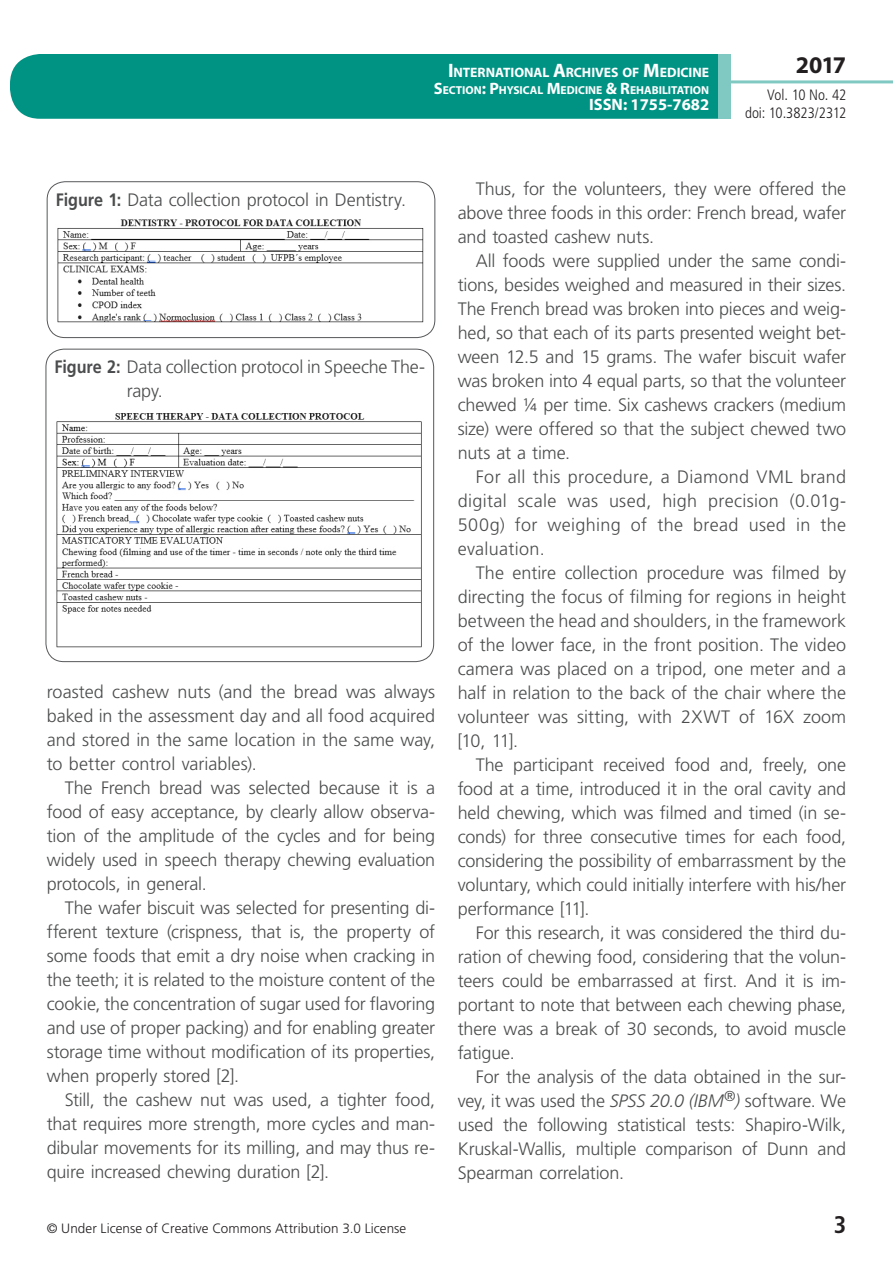
<style>
.page{position:relative;width:893px;height:1263px;background:#fff}
.page>*{position:absolute;margin:0;border:0;box-sizing:border-box;transform-origin:0 0}
.t1{font:700 24px "Myriad Pro";color:#231f20}
.t2{font:700 condensed 24px "Frutiger LT Std";color:#231f20}
.t3{font:300 18px/24px "Frutiger LT Std";letter-spacing:-.01em;color:#4b4c4d;text-align:justify}
.t4{font:700 16.5px "Myriad Pro";color:#fff}
.t5{font:300 condensed 15px/18px "Frutiger LT Std";letter-spacing:-.005em;color:#231f20;text-align:right}
.t6{font:700 13.65px "Myriad Pro";letter-spacing:-.005em;color:#fff}
.t7{font:300 13.5px "Frutiger LT Std";letter-spacing:.005em;color:#231f20}
.t8{font:700 11.55px "Myriad Pro";color:#fff}
.s1{font-size:19.5px}
.s2{font-size:16.5px}
.s3{font-weight:700}
.s4{font-style:italic}
</style>
<div class="page">
<div style="left:10px;top:54px;width:775px;height:65px;background:#009384;border-radius:30px"></div>
<div style="left:732px;top:0;width:161px;height:157px;background:#fff"></div>
<hr style="left:730px;top:80px;width:163px;height:3px;background:#80c9c2">
<div style="left:718px;top:54px;width:13px;height:65px;background:#80c9c2"></div>
<div style="left:47px;top:181px;width:388px;height:157px;border:1px solid #57585a;border-radius:18px"></div>
<img style="left:57px;top:219px;width:367px;height:104px">
<div style="left:46px;top:349px;width:388px;height:313px;border:1px solid #57585a;border-radius:18px"></div>
<img style="left:56px;top:413px;width:366px;height:235px">
<p class="t6" style="left:448px;top:64px;width:263px"><span class="s1">I</span>NTERNATIONAL <span class="s1">A</span>RCHIVES OF <span class="s1">M</span>EDICINE</p>
<p class="t8" style="left:434px;top:82px;width:277px"><span class="s2">S</span>ECTION<span class="s2">: P</span>HYSICAL <span class="s2">M</span>EDICINE <span class="s2">&amp; R</span>EHABILITATION</p>
<p class="t4" style="left:589px;top:94px;width:122px">ISSN: 1755-7682</p>
<h1 class="t1" style="left:796px;top:49px;width:52px">2017</h1>
<p class="t5" style="left:745px;top:86px;width:103px">Vol. 10 No. 42 doi: 10.3823/2312</p>
<p class="t3" style="left:56px;top:188px;width:352px"><span class="s3">Figure 1:</span> Data collection protocol in Dentistry.</p>
<p class="t3" style="left:127px;top:355px;width:300px;text-indent:-72px"><span class="s3">Figure 2:</span> Data collection protocol in Speeche The&shy;rapy.</p>
<p class="t3" style="left:47px;top:680px;width:390px">roasted cashew nuts (and the bread was always baked in the assessment day and all food acquired and stored in the same location in the same way, to better control variables).</p>
<p class="t3" style="left:47px;top:776px;width:390px;text-indent:18px">The French bread was selected because it is a food of easy acceptance, by clearly allow observa&shy;tion of the amplitude of the cycles and for being widely used in speech therapy chewing evaluation protocols, in general.</p>
<p class="t3" style="left:47px;top:896px;width:390px;text-indent:18px">The wafer biscuit was selected for presenting di&shy;fferent texture (crispness, that is, the property of some foods that emit a dry noise when cracking in the teeth; it is related to the moisture content of the cookie, the concentration of sugar used for flavoring and use of proper packing) and for enabling greater storage time without modification of its properties, when properly stored [2].</p>
<p class="t3" style="left:47px;top:1088px;width:390px;text-indent:18px">Still, the cashew nut was used, a tighter food, that requires more strength, more cycles and man&shy;dibular movements for its milling, and may thus re&shy;quire increased chewing duration [2].</p>
<p class="t3" style="left:458px;top:177px;width:390px;text-indent:18px">Thus, for the volunteers, they were offered the above three foods in this order: French bread, wafer and toasted cashew nuts.</p>
<p class="t3" style="left:458px;top:249px;width:390px;text-indent:18px">All foods were supplied under the same condi&shy;tions, besides weighed and measured in their sizes.<br>The French bread was broken into pieces and weig&shy;hed, so that each of its parts presented weight bet&shy;ween 12.5 and 15 grams. The wafer biscuit wafer was broken into 4 equal parts, so that the volunteer chewed ¼ per time. Six cashews crackers (medium size) were offered so that the subject chewed two nuts at a time.</p>
<p class="t3" style="left:458px;top:465px;width:390px;text-indent:18px">For all this procedure, a Diamond VML brand digital scale was used, high precision (0.01g-500g) for weighing of the bread used in the evaluation.</p>
<p class="t3" style="left:458px;top:561px;width:390px;text-indent:18px">The entire collection procedure was filmed by directing the focus of filming for regions in height between the head and shoulders, in the framework of the lower face, in the front position. The video camera was placed on a tripod, one meter and a half in relation to the back of the chair where the volunteer was sitting, with 2XWT of 16X zoom [10, 11].</p>
<p class="t3" style="left:458px;top:753px;width:390px;text-indent:18px">The participant received food and, freely, one food at a time, introduced it in the oral cavity and held chewing, which was filmed and timed (in se&shy;conds) for three consecutive times for each food, considering the possibility of embarrassment by the voluntary, which could initially interfere with his/her performance [11].</p>
<p class="t3" style="left:458px;top:921px;width:390px;text-indent:18px">For this research, it was considered the third du&shy;ration of chewing food, considering that the volun&shy;teers could be embarrassed at first. And it is im&shy;portant to note that between each chewing phase, there was a break of 30 seconds, to avoid muscle fatigue.</p>
<p class="t3" style="left:458px;top:1064px;width:390px;text-indent:18px">For the analysis of the data obtained in the sur&shy;vey, it was used the <span class="s4">SPSS 20.0 (IBM</span><sup>®</sup><span class="s4">)</span> software. We used the following statistical tests: Shapiro-Wilk, Kruskal-Wallis, multiple comparison of Dunn and Spearman correlation.</p>
<p class="t7" style="left:47px;top:1220px;width:361px">© Under License of Creative Commons Attribution 3.0 License</p>
<h1 class="t2" style="left:834px;top:1210px;width:14px">3</h1>
</div>
